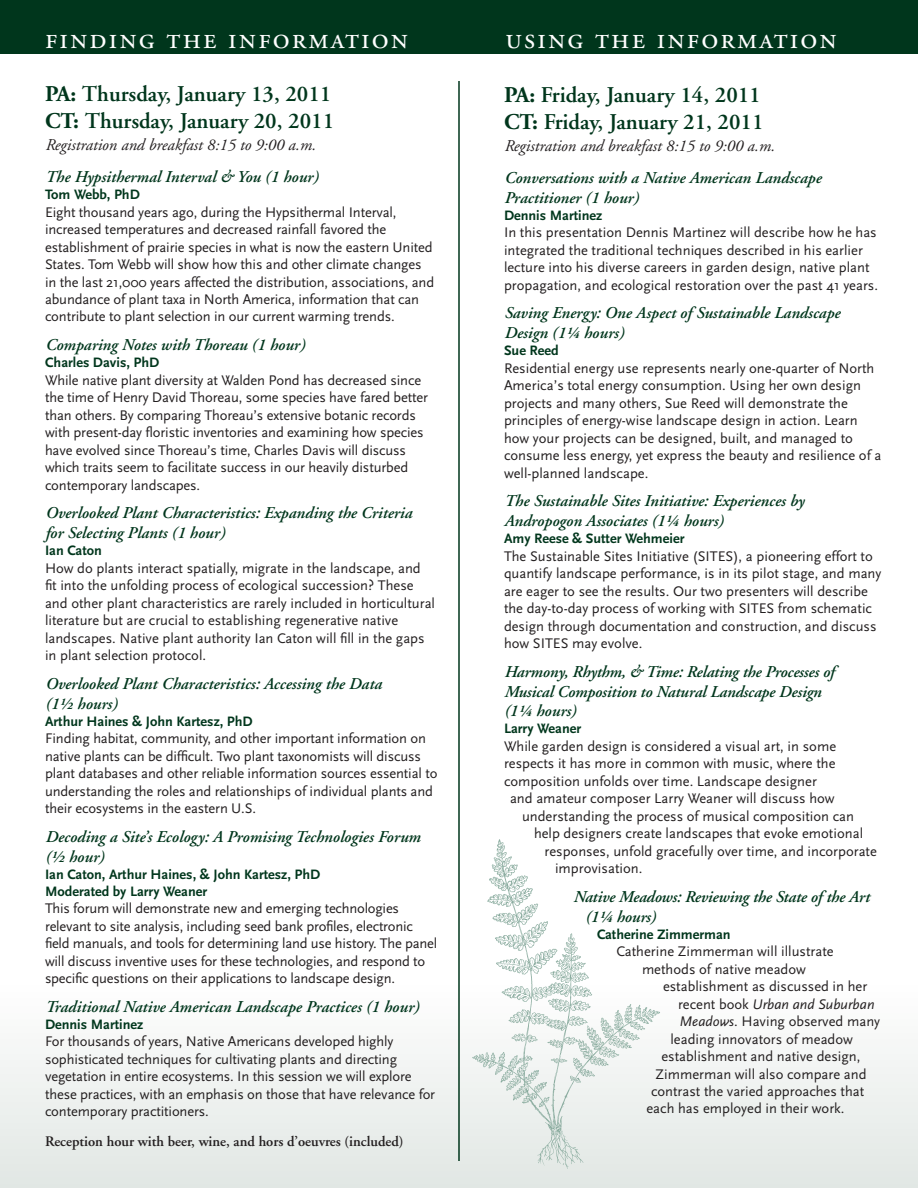
<style>
.page{position:relative;width:918px;height:1188px;background:#fff}
.page>*{position:absolute;margin:0;border:0;box-sizing:border-box;transform-origin:0 0}
.t1{font:30px "Adobe Garamond Exp";letter-spacing:.07em;color:#fff}
.t2{font:600 22.5px "Adobe Garamond";color:#00361c}
.t3{font:italic 600 16.5px/19.8px "Adobe Garamond";color:#00361c}
.t4{font:italic 16.5px "Adobe Garamond";color:#231f20}
.text{font:14.55px/17.4px "Scala Sans";color:#231f20}
.text-2{font:600 14.55px "Adobe Garamond";color:#231f20}
.text-3{font:italic 14.55px "Scala Sans";color:#231f20}
.name{font:700 14.25px "Scala Sans";color:#00361c}
.s1{font-weight:700}
.s2{font-style:normal}
.s3{font-style:italic}
</style>
<div class="page">
<div style="left:0;top:982px;width:918px;height:206px;background:linear-gradient(to bottom,#fffefe,#e1e7e4)"></div>
<div style="left:0;top:0;width:918px;height:54px;background:#00361c"></div>
<hr style="left:458px;top:81px;width:2px;height:1080px;background:#00361c">
<img style="left:461px;top:839px;width:212px;height:337px">
<p class="t1" style="left:45px;top:27px;width:365px">finding the information</p>
<p class="t1" style="left:506px;top:27px;width:333px">using the information</p>
<p class="t2" style="left:504px;top:82px;width:258px"><span class="s1">PA:</span> Friday, January 14, 2011</p>
<p class="t2" style="left:504px;top:109px;width:261px"><span class="s1">CT:</span> Friday, January 21, 2011</p>
<p class="t4" style="left:504px;top:137px;width:272px">Registration and breakfast 8:15 to 9:00 a.m.</p>
<p class="t3" style="left:504px;top:168px;width:319px">Conversations with a Native American Landscape<br>Practitioner (1 hour)</p>
<p class="name" style="left:504px;top:207px;width:100px">Dennis Martinez</p>
<p class="text" style="left:504px;top:224px;width:376px">In this presentation Dennis Martinez will describe how he has integrated the traditional techniques described in his earlier lecture into his diverse careers in garden design, native plant propagation, and ecological restoration over the past 41 years.</p>
<p class="t3" style="left:504px;top:304px;width:337px">Saving Energy: One Aspect of Sustainable Landscape<br>Design (1¼ hours)</p>
<p class="name" style="left:504px;top:343px;width:56px">Sue Reed</p>
<p class="text" style="left:504px;top:360px;width:379px">Residential energy use represents nearly one-quarter of North America’s total energy consumption. Using her own design projects and many others, Sue Reed will demonstrate the principles of energy-wise landscape design in action. Learn how your projects can be designed, built, and managed to consume less energy, yet express the beauty and resilience of a well-planned landscape.</p>
<p class="t3" style="left:504px;top:492px;width:302px">The Sustainable Sites Initiative: Experiences by<br>Andropogon Associates (1¼ hours)</p>
<p class="name" style="left:504px;top:531px;width:182px">Amy Reese &amp; Sutter Wehmeier</p>
<p class="text" style="left:504px;top:548px;width:379px">The Sustainable Sites Initiative (SITES), a pioneering effort to quantify landscape performance, is in its pilot stage, and many are eager to see the results. Our two presenters will describe the day-to-day process of working with SITES from schematic design through documentation and construction, and discuss how SITES may evolve.</p>
<p class="t3" style="left:504px;top:662px;width:332px">Harmony, Rhythm, &amp; Time: Relating the Processes of<br>Musical Composition to Natural Landscape Design (1¼ hours)</p>
<p class="name" style="left:504px;top:721px;width:79px">Larry Weaner</p>
<p class="text" style="left:504px;top:738px;width:334px">While garden design is considered a visual art, in some</p>
<p class="text" style="left:504px;top:755px;width:333px">respects it has more in common with music, where the</p>
<p class="text" style="left:504px;top:773px;width:314px">composition unfolds over time. Landscape designer</p>
<p class="text" style="left:510px;top:790px;width:326px">and amateur composer Larry Weaner will discuss how</p>
<p class="text" style="left:522px;top:808px;width:334px">understanding the process of musical composition can</p>
<p class="text" style="left:534px;top:825px;width:331px">help designers create landscapes that evoke emotional</p>
<p class="text" style="left:544px;top:843px;width:334px">responses, unfold gracefully over time, and incorporate</p>
<p class="text" style="left:555px;top:860px;width:89px">improvisation.</p>
<p class="t3" style="left:585px;top:887px;width:286px;text-indent:-12px">Native Meadows: Reviewing the State of the Art (1¼ hours)</p>
<p class="name" style="left:597px;top:927px;width:135px">Catherine Zimmerman</p>
<p class="text" style="left:616px;top:943px;width:219px">Catherine Zimmerman will illustrate</p>
<p class="text" style="left:642px;top:961px;width:165px">methods of native meadow</p>
<p class="text" style="left:663px;top:978px;width:206px">establishment as discussed in her</p>
<p class="text-3" style="left:678px;top:996px;width:198px"><span class="s2">recent book</span> Urban and Suburban</p>
<p class="text" style="left:680px;top:1013px;width:202px"><span class="s3">Meadows</span>. Having observed many</p>
<p class="text" style="left:670px;top:1030px;width:184px">leading innovators of meadow</p>
<p class="text" style="left:662px;top:1048px;width:200px">establishment and native design,</p>
<p class="text" style="left:656px;top:1065px;width:213px">Zimmerman will also compare and</p>
<p class="text" style="left:651px;top:1083px;width:215px">contrast the varied approaches that</p>
<p class="text" style="left:646px;top:1100px;width:200px">each has employed in their work.</p>
<p class="t2" style="left:45px;top:81px;width:288px"><span class="s1">PA:</span> Thursday, January 13, 2011</p>
<p class="t2" style="left:45px;top:108px;width:291px"><span class="s1">CT:</span> Thursday, January 20, 2011</p>
<p class="t4" style="left:45px;top:136px;width:272px">Registration and breakfast 8:15 to 9:00 a.m.</p>
<p class="t3" style="left:45px;top:167px;width:275px">The Hypsithermal Interval &amp; You (1 hour)</p>
<p class="name" style="left:45px;top:187px;width:96px">Tom Webb, PhD</p>
<p class="text" style="left:45px;top:204px;width:391px">Eight thousand years ago, during the Hypsithermal Interval, increased temperatures and decreased rainfall favored the establishment of prairie species in what is now the eastern United States. Tom Webb will show how this and other climate changes in the last 21,000 years affected the distribution, associations, and abundance of plant taxa in North America, information that can contribute to plant selection in our current warming trends.</p>
<p class="t3" style="left:45px;top:336px;width:261px">Comparing Notes with Thoreau (1 hour)</p>
<p class="name" style="left:45px;top:355px;width:116px">Charles Davis, PhD</p>
<p class="text" style="left:45px;top:372px;width:385px">While native plant diversity at Walden Pond has decreased since the time of Henry David Thoreau, some species have fared better than others. By comparing Thoreau’s extensive botanic records with present-day floristic inventories and examining how species have evolved since Thoreau’s time, Charles Davis will discuss which traits seem to facilitate success in our heavily disturbed contemporary landscapes.</p>
<p class="t3" style="left:45px;top:504px;width:368px">Overlooked Plant Characteristics: Expanding the Criteria for Selecting Plants (1 hour)</p>
<p class="name" style="left:45px;top:543px;width:58px">Ian Caton</p>
<p class="text" style="left:45px;top:560px;width:392px">How do plants interact spatially, migrate in the landscape, and fit into the unfolding process of ecological succession? These and other plant characteristics are rarely included in horticultural literature but are crucial to establishing regenerative native landscapes. Native plant authority Ian Caton will fill in the gaps in plant selection protocol.</p>
<p class="t3" style="left:45px;top:674px;width:338px">Overlooked Plant Characteristics: Accessing the Data (1½ hours)</p>
<p class="name" style="left:45px;top:713px;width:209px">Arthur Haines &amp; John Kartesz, PhD</p>
<p class="text" style="left:45px;top:730px;width:394px">Finding habitat, community, and other important information on native plants can be difficult. Two plant taxonomists will discuss plant databases and other reliable information sources essential to understanding the roles and relationships of individual plants and their ecosystems in the eastern U.S.</p>
<p class="t3" style="left:45px;top:827px;width:377px">Decoding a Site’s Ecology: A Promising Technologies Forum (½ hour)</p>
<p class="name" style="left:45px;top:866px;width:277px">Ian Caton, Arthur Haines, &amp; John Kartesz, PhD</p>
<p class="name" style="left:45px;top:884px;width:164px">Moderated by Larry Weaner</p>
<p class="text" style="left:45px;top:900px;width:394px">This forum will demonstrate new and emerging technologies relevant to site analysis, including seed bank profiles, electronic field manuals, and tools for determining land use history. The panel will discuss inventive uses for these technologies, and respond to specific questions on their applications to landscape design.</p>
<p class="t3" style="left:45px;top:997px;width:375px">Traditional Native American Landscape Practices (1 hour)</p>
<p class="name" style="left:45px;top:1017px;width:100px">Dennis Martinez</p>
<p class="text" style="left:45px;top:1033px;width:392px">For thousands of years, Native Americans developed highly sophisticated techniques for cultivating plants and directing vegetation in entire ecosystems. In this session we will explore these practices, with an emphasis on those that have relevance for contemporary practitioners.</p>
<p class="text-2" style="left:45px;top:1133px;width:360px">Reception hour with beer, wine, and hors d’oeuvres (included)</p>
</div>
